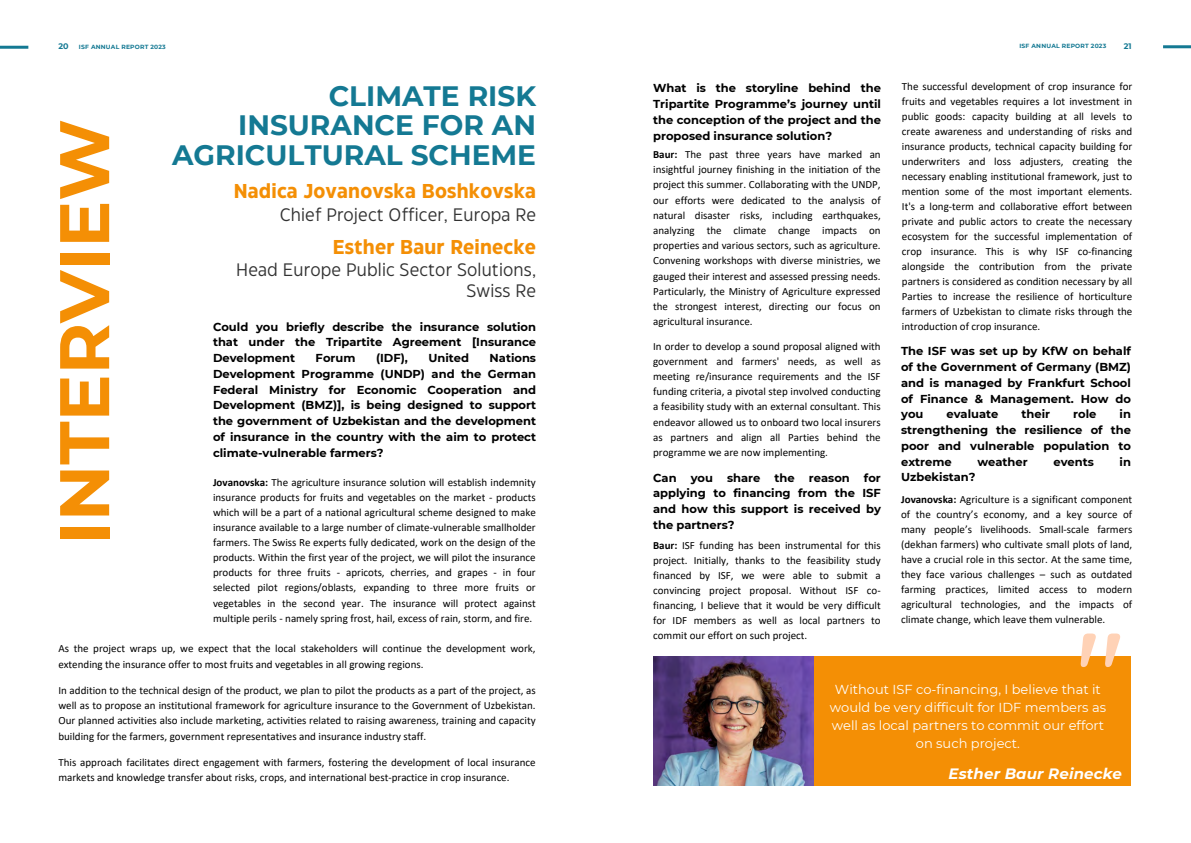
<style>
.page{position:relative;width:1191px;height:843px;background:#fff}
.page>*{position:absolute;margin:0;border:0;box-sizing:border-box;transform-origin:0 0}
.t1{font:500 117.6px "Quicksand";color:#ffd2b6}
.t2{font:700 70px "Montserrat";color:#f48f05}
.t3{font:700 28px/29.2px "Montserrat";color:#147993;text-align:right}
.t4{font:700 20px "Eastman Grotesque";letter-spacing:.01em;color:#f48f05}
.t5{font:18px/20.2px "Eastman Grotesque";letter-spacing:.01em;color:#323232;text-align:right}
.t6{font:italic 700 15px "Montserrat";letter-spacing:.01em;color:#fff}
.t7{font:13px/18px "Montserrat";color:#fff}
.t8{font:700 11.5px/15.8px "Montserrat";color:#000;text-align:justify}
.t9{font:11px/15px "Calibri";color:#000;text-align:justify}
.t10{font:700 8px "Montserrat";color:#147993}
.t11{font:700 6px "Montserrat";letter-spacing:.035em;color:#147993}
.s1{font-weight:700}
</style>
<div class="page">
<div style="left:781px;top:656px;width:349px;height:129px;background:#f48f05"></div>
<img style="left:653px;top:656px;width:160px;height:129px">
<hr style="left:0;top:46px;width:28px;height:3px;background:#147993">
<hr style="left:1162px;top:45px;width:28px;height:3px;background:#147993">
<p class="t10" style="left:58px;top:41px;width:12px">20</p>
<p class="t11" style="left:79px;top:43px;width:88px">ISF ANNUAL REPORT 2023</p>
<h2 class="t2" style="left:41px;top:544px;width:426px;rotate:-90deg">INTERVIEW</h2>
<h3 class="t3" style="left:172px;top:81px;width:365px">CLIMATE RISK<br>INSURANCE FOR AN<br>AGRICULTURAL SCHEME</h3>
<h3 class="t4" style="left:234px;top:183px;width:304px">Nadica Jovanovska Boshkovska</h3>
<h3 class="t5" style="left:280px;top:205px;width:258px">Chief Project Officer, Europa Re</h3>
<h3 class="t4" style="left:333px;top:239px;width:205px">Esther Baur Reinecke</h3>
<h3 class="t5" style="left:236px;top:261px;width:301px">Head Europe Public Sector Solutions,<br>Swiss Re</h3>
<p class="t8" style="left:213px;top:318px;width:324px">Could you briefly describe the insurance solution that under the Tripartite Agreement [Insurance Development</p>
<p class="t8" style="left:213px;top:350px;width:324px;text-indent:276px">Nations Development Programme (UNDP) and the German Federal Ministry for Economic Cooperation and Development (BMZ)], is being designed to support the government of Uzbekistan and the development of insurance in the country with the aim to protect climate-vulnerable farmers?</p>
<p class="t8" style="left:315px;top:350px;width:41px">Forum</p>
<p class="t8" style="left:376px;top:350px;width:33px">(IDF),</p>
<p class="t8" style="left:428px;top:350px;width:42px">United</p>
<p class="t9" style="left:213px;top:476px;width:324px"><span class="s1">Jovanovska:</span> The agriculture insurance solution will establish indemnity insurance products for fruits and vegetables on the market - products which will be a part of a national agricultural scheme designed to make insurance available to a large number of climate-vulnerable smallholder farmers. The Swiss Re experts fully dedicated, work on the design of the products. Within the first year of the project, we will pilot the insurance products for three fruits - apricots, cherries, and grapes - in four selected pilot regions/oblasts, expanding to three more fruits or vegetables in the second year. The insurance will protect against multiple perils - namely spring frost, hail, excess of rain, storm, and fire.</p>
<p class="t9" style="left:58px;top:641px;width:478px;line-height:15.3px">As the project wraps up, we expect that the local stakeholders will continue the development work, extending the insurance offer to most fruits and vegetables in all growing regions.</p>
<p class="t9" style="left:58px;top:683px;width:479px;line-height:15.3px">In addition to the technical design of the product, we plan to pilot the products as a part of the project, as well as to propose an institutional framework for agriculture insurance to the Government of Uzbekistan.<br>Our planned activities also include marketing, activities related to raising awareness, training and capacity building for the farmers, government representatives and insurance industry staff.</p>
<p class="t9" style="left:58px;top:755px;width:478px;line-height:15.3px">This approach facilitates direct engagement with farmers, fostering the development of local insurance markets and knowledge transfer about risks, crops, and international best-practice in crop insurance.</p>
<p class="t8" style="left:653px;top:80px;width:229px">What is the storyline behind the Tripartite Programme’s journey until the conception of the project and the proposed insurance solution?</p>
<p class="t9" style="left:653px;top:148px;width:229px"><span class="s1">Baur:</span> The past three years have marked an insightful journey finishing in the initiation of the project this summer. Collaborating with the UNDP, our efforts were dedicated to the analysis of natural disaster risks, including earthquakes, analyzing the climate change impacts on properties and various sectors, such as agriculture.<br>Convening workshops with diverse ministries, we gauged their interest and assessed pressing needs.<br>Particularly, the Ministry of Agriculture expressed the strongest interest, directing our focus on agricultural insurance.</p>
<p class="t9" style="left:653px;top:339px;width:229px">In order to develop a sound proposal aligned with government and farmers' needs, as well as meeting re/insurance requirements and the ISF funding criteria, a pivotal step involved conducting a feasibility study with an external consultant. This endeavor allowed us to onboard two local insurers as partners and align all Parties behind the programme we are now implementing.</p>
<p class="t8" style="left:653px;top:469px;width:229px">Can you share the reason for applying to financing from the ISF and how this support is received by the partners?</p>
<p class="t9" style="left:653px;top:538px;width:229px"><span class="s1">Baur:</span> ISF funding has been instrumental for this project. Initially, thanks to the feasibility study financed by ISF, we were able to submit a convincing project proposal. Without ISF co&shy;financing, I believe that it would be very difficult for IDF members as well as local partners to commit our effort on such project.</p>
<p class="t11" style="left:1019px;top:42px;width:88px">ISF ANNUAL REPORT 2023</p>
<p class="t10" style="left:1123px;top:41px;width:9px">21</p>
<p class="t9" style="left:901px;top:80px;width:232px">The successful development of crop insurance for fruits and vegetables requires a lot investment in public goods: capacity building at all levels to create awareness and understanding of risks and insurance products, technical capacity building for underwriters and loss adjusters, creating the necessary enabling institutional framework, just to mention some of the most important elements.<br>It's a long-term and collaborative effort between private and public actors to create the necessary ecosystem for the successful implementation of crop insurance. This is why ISF co-financing alongside the contribution from the private partners is considered as condition necessary by all Parties to increase the resilience of horticulture farmers of Uzbekistan to climate risks through the introduction of crop insurance.</p>
<p class="t8" style="left:901px;top:343px;width:231px">The ISF was set up by KfW on behalf of the Government of Germany (BMZ) and is managed by Frankfurt School of Finance &amp; Management. How do you</p>
<p class="t8" style="left:901px;top:406px;width:231px;text-indent:218px">in strengthening the resilience of the poor and vulnerable population to extreme</p>
<p class="t8" style="left:946px;top:406px;width:53px">evaluate</p>
<p class="t8" style="left:1021px;top:406px;width:30px">their</p>
<p class="t8" style="left:1073px;top:406px;width:25px">role</p>
<p class="t8" style="left:977px;top:453px;width:52px">weather</p>
<p class="t8" style="left:1053px;top:453px;width:42px">events</p>
<p class="t8" style="left:1119px;top:453px;width:13px">in</p>
<p class="t8" style="left:901px;top:469px;width:76px">Uzbekistan?</p>
<p class="t9" style="left:901px;top:492px;width:233px"><span class="s1">Jovanovska:</span> Agriculture is a significant component of the country’s economy, and a key source of many people’s livelihoods. Small-scale farmers (dekhan farmers) who cultivate small plots of land, have a crucial role in this sector. At the same time, they face various challenges – such as outdated farming practices, limited access to modern agricultural technologies, and the impacts of climate change, which leave them vulnerable.</p>
<h1 class="t1" style="left:1076px;top:598px;width:50px">"</h1>
<p class="t7" style="left:834px;top:680px;width:267px">Without ISF co-financing, I believe that it</p>
<p class="t7" style="left:829px;top:698px;width:278px">would be very difficult for IDF members as well as local partners to commit our effort</p>
<p class="t7" style="left:915px;top:734px;width:105px">on such project.</p>
<h3 class="t6" style="left:948px;top:764px;width:175px">Esther Baur Reinecke</h3>
</div>
